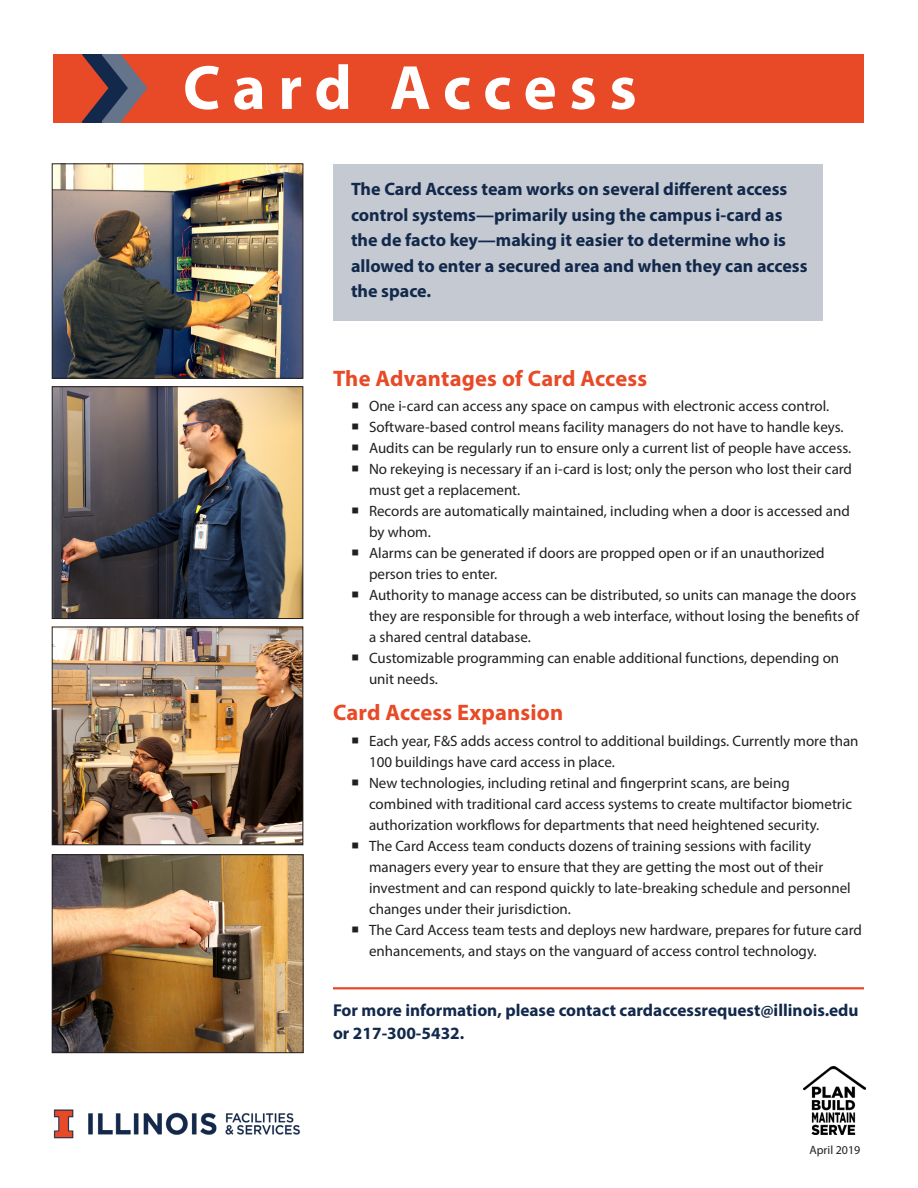
<style>
.page{position:relative;width:918px;height:1188px;background:#fff}
.page>*{position:absolute;margin:0;border:0;box-sizing:border-box;transform-origin:0 0}
.shop_name{font:700 63px "Myriad Pro";letter-spacing:.19em;color:#fff}
.Heading{font:700 22.5px "Myriad Pro";letter-spacing:.01em;color:#e84a27}
.Introduction{font:700 18px/25.5px "Myriad Pro";color:#13294b}
.Request_for_service{font:700 17.25px/22.5px "Myriad Pro";color:#13294b}
.t1{font:15px/21px "Myriad Pro";color:#231f20}
.Month_Year{font:12px "Myriad Pro";color:#231f20}
</style>
<div class="page">
<div style="left:53px;top:54px;width:811px;height:68px;background:#e84a27"></div>
<svg style="left:82px;top:54px;width:66px;height:68px"></svg>
<div style="left:333px;top:164px;width:490px;height:157px;background:#c4c9d2"></div>
<hr style="left:333px;top:987px;width:531px;height:2px;background:#e84a27">
<img style="left:53px;top:1109px;width:247px;height:30px">
<img style="left:803px;top:1067px;width:63px;height:67px">
<img style="left:54px;top:857px;width:247px;height:194px">
<div style="left:52px;top:855px;width:251px;height:198px;border:1px solid #231f20"></div>
<img style="left:54px;top:166px;width:247px;height:210px">
<div style="left:52px;top:164px;width:251px;height:214px;border:1px solid #231f20"></div>
<img style="left:54px;top:389px;width:247px;height:228px">
<div style="left:52px;top:387px;width:251px;height:232px;border:1px solid #231f20"></div>
<img style="left:54px;top:629px;width:247px;height:214px">
<div style="left:52px;top:627px;width:251px;height:218px;border:1px solid #231f20"></div>
<p class="shop_name" style="left:183px;top:47px;width:455px">Card Access</p>
<p class="Introduction" style="left:351px;top:176px;width:458px">The Card Access team works on several different access control systems—primarily using the campus i-card as the de facto key—making it easier to determine who is allowed to enter a secured area and when they can access the space.</p>
<p class="Heading" style="left:333px;top:364px;width:316px">The Advantages of Card Access</p>
<p class="t1" style="left:369px;top:396px;width:462px">One i-card can access any space on campus with electronic access control.</p>
<p class="t1" style="left:369px;top:417px;width:476px">Software-based control means facility managers do not have to handle keys.</p>
<p class="t1" style="left:369px;top:438px;width:484px">Audits can be regularly run to ensure only a current list of people have access.</p>
<p class="t1" style="left:369px;top:459px;width:485px">No rekeying is necessary if an i-card is lost; only the person who lost their card must get a replacement.</p>
<p class="t1" style="left:369px;top:501px;width:482px">Records are automatically maintained, including when a door is accessed and by whom.</p>
<p class="t1" style="left:369px;top:543px;width:457px">Alarms can be generated if doors are propped open or if an unauthorized person tries to enter.</p>
<p class="t1" style="left:369px;top:585px;width:492px">Authority to manage access can be distributed, so units can manage the doors they are responsible for through a web interface, without losing the benefits of a shared central database.</p>
<p class="t1" style="left:369px;top:648px;width:472px">Customizable programming can enable additional functions, depending on unit needs.</p>
<p class="Heading" style="left:333px;top:698px;width:232px">Card Access Expansion</p>
<p class="t1" style="left:369px;top:730px;width:491px">Each year, F&amp;S adds access control to additional buildings. Currently more than<br>100 buildings have card access in place.</p>
<p class="t1" style="left:369px;top:772px;width:485px">New technologies, including retinal and fingerprint scans, are being combined with traditional card access systems to create multifactor biometric authorization workflows for departments that need heightened security.</p>
<p class="t1" style="left:369px;top:835px;width:483px">The Card Access team conducts dozens of training sessions with facility managers every year to ensure that they are getting the most out of their investment and can respond quickly to late-breaking schedule and personnel changes under their jurisdiction.</p>
<p class="t1" style="left:369px;top:919px;width:494px">The Card Access team tests and deploys new hardware, prepares for future card enhancements, and stays on the vanguard of access control technology.</p>
<p class="Request_for_service" style="left:333px;top:999px;width:527px">For more information, please contact cardaccessrequest@illinois.edu or 217-300-5432.</p>
<p class="Month_Year" style="left:809px;top:1143px;width:52px">April 2019</p>
</div>
